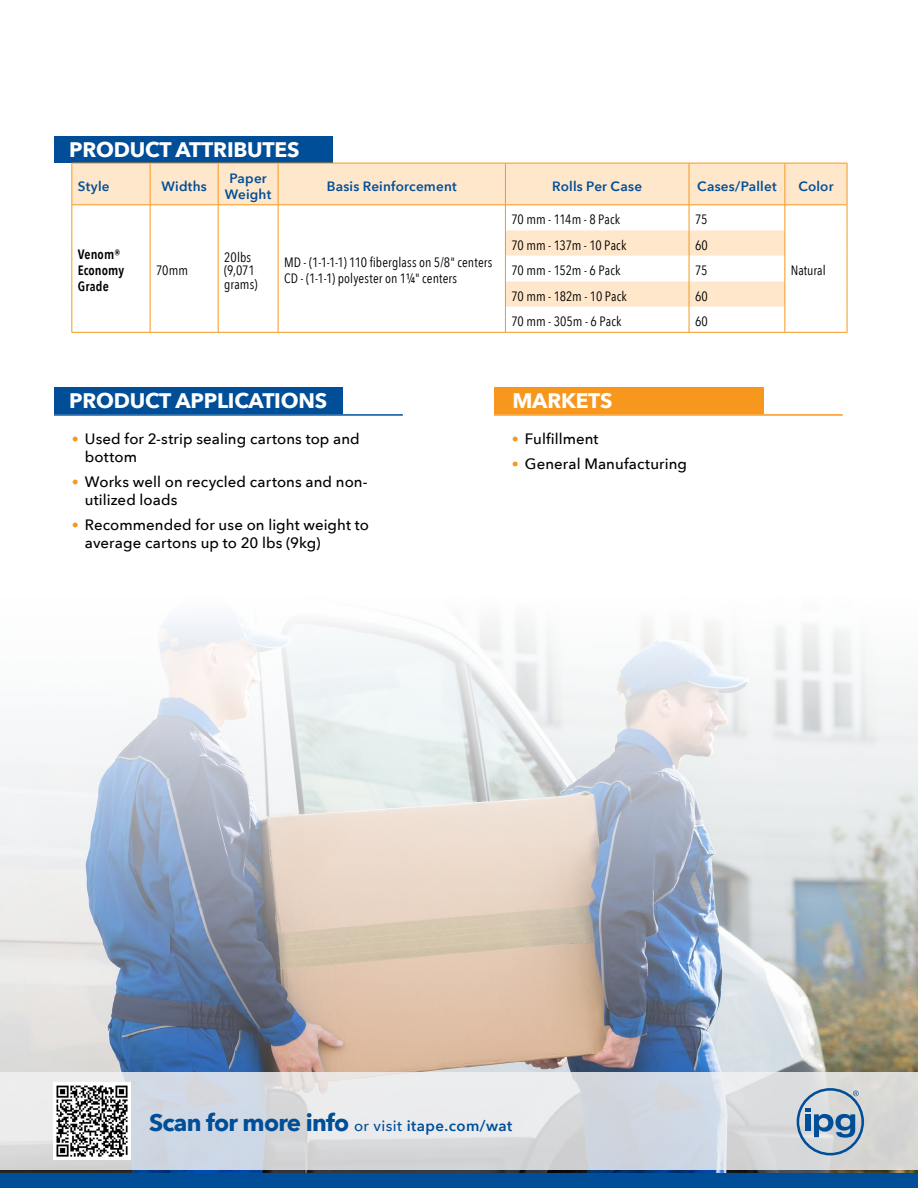
<style>
.page{position:relative;width:918px;height:1188px;background:#fff}
.page>*{position:absolute;margin:0;border:0;box-sizing:border-box;transform-origin:0 0}
.t1{font:700 24px "Avenir Next";letter-spacing:-.03em;color:#004e98}
.t2{font:700 21px "Avenir Next";letter-spacing:-.01em;color:#fff}
.t3{font:500 15px/18px "Avenir Next";letter-spacing:.005em;color:#000}
.t4{font:13.5px/13.5px "Avenir Next Condensed";letter-spacing:.005em;color:#000}
.t5{font:600 13.5px/16.2px "Avenir Next";letter-spacing:.015em;color:#004e98;text-align:center}
.t6{font:600 13.5px/16.2px "Avenir Next Condensed";letter-spacing:.01em;color:#000}
.s1{font-family:"DIN Pro";color:#f8971d}
.s2{font-weight:500;font-size:15px}
.s3{font-weight:600;font-size:15px}
</style>
<div class="page">
<img style="left:0;top:618px;width:918px;height:556px">
<svg style="left:0;top:1072px;width:918px;height:98px;background:#dadce1"></svg>
<div style="left:0;top:1174px;width:918px;height:14px;background:#004e98"></div>
<div style="left:54px;top:136px;width:279px;height:27px;background:#004e98"></div>
<div style="left:54px;top:387px;width:288px;height:27px;background:#004e98"></div>
<div style="left:494px;top:387px;width:269px;height:27px;background:#f8971d"></div>
<hr style="left:54px;top:414px;width:349px;height:2px;background:#004e98">
<hr style="left:494px;top:414px;width:349px;height:2px;background:#f8971d">
<img style="left:54px;top:1082px;width:77px;height:77px">
<div style="left:72px;top:164px;width:775px;height:41px;background:#ffe7cb"></div>
<svg style="left:72px;top:206px;width:775px;height:126px"></svg>
<hr style="left:71px;top:163px;width:1px;height:42px;background:#f8971d">
<svg style="left:71px;top:205px;width:1px;height:127px"></svg>
<hr style="left:847px;top:163px;width:1px;height:42px;background:#f8971d">
<svg style="left:847px;top:205px;width:1px;height:127px"></svg>
<hr style="left:71px;top:163px;width:79px;height:1px;background:#f8971d">
<hr style="left:150px;top:163px;width:68px;height:1px;background:#f8971d">
<hr style="left:218px;top:163px;width:60px;height:1px;background:#f8971d">
<hr style="left:278px;top:163px;width:227px;height:1px;background:#f8971d">
<hr style="left:505px;top:163px;width:184px;height:1px;background:#f8971d">
<hr style="left:689px;top:163px;width:96px;height:1px;background:#f8971d">
<hr style="left:785px;top:163px;width:62px;height:1px;background:#f8971d">
<hr style="left:71px;top:332px;width:79px;height:1px;background:#f8971d">
<hr style="left:150px;top:332px;width:68px;height:1px;background:#f8971d">
<hr style="left:218px;top:332px;width:60px;height:1px;background:#f8971d">
<hr style="left:278px;top:332px;width:227px;height:1px;background:#f8971d">
<hr style="left:505px;top:332px;width:184px;height:1px;background:#f8971d">
<hr style="left:689px;top:332px;width:96px;height:1px;background:#f8971d">
<hr style="left:785px;top:332px;width:62px;height:1px;background:#f8971d">
<hr style="left:150px;top:163px;width:1px;height:42px;background:#f8971d">
<hr style="left:218px;top:163px;width:1px;height:42px;background:#f8971d">
<hr style="left:278px;top:163px;width:1px;height:42px;background:#f8971d">
<hr style="left:505px;top:163px;width:1px;height:42px;background:#f8971d">
<hr style="left:689px;top:163px;width:1px;height:42px;background:#f8971d">
<hr style="left:785px;top:163px;width:1px;height:42px;background:#f8971d">
<hr style="left:72px;top:205px;width:78px;height:1px;background:#f8971d">
<hr style="left:150px;top:205px;width:68px;height:1px;background:#f8971d">
<hr style="left:218px;top:205px;width:60px;height:1px;background:#f8971d">
<hr style="left:278px;top:205px;width:227px;height:1px;background:#f8971d">
<svg style="left:150px;top:205px;width:1px;height:127px"></svg>
<svg style="left:218px;top:205px;width:1px;height:127px"></svg>
<svg style="left:278px;top:205px;width:1px;height:127px"></svg>
<hr style="left:505px;top:205px;width:184px;height:1px;background:#f8971d">
<hr style="left:689px;top:205px;width:96px;height:1px;background:#f8971d">
<hr style="left:785px;top:205px;width:62px;height:1px;background:#f8971d">
<svg style="left:505px;top:206px;width:1px;height:126px"></svg>
<svg style="left:689px;top:205px;width:1px;height:127px"></svg>
<svg style="left:785px;top:205px;width:1px;height:127px"></svg>
<svg style="left:797px;top:1088px;width:67px;height:67px;background:#9eb3c7"></svg>
<h2 class="t2" style="left:69px;top:131px;width:232px">PRODUCT ATTRIBUTES</h2>
<p class="t5" style="left:78px;top:178px;width:33px">Style</p>
<p class="t5" style="left:161px;top:178px;width:47px">Widths</p>
<p class="t5" style="left:225px;top:169px;width:48px">Paper<br>Weight</p>
<p class="t5" style="left:327px;top:178px;width:132px">Basis Reinforcement</p>
<p class="t5" style="left:552px;top:178px;width:91px">Rolls Per Case</p>
<p class="t5" style="left:697px;top:178px;width:81px">Cases/Pallet</p>
<p class="t5" style="left:798px;top:178px;width:37px">Color</p>
<p class="t6" style="left:78px;top:246px;width:48px">Venom®<br>Economy<br>Grade</p>
<p class="t4" style="left:156px;top:263px;width:33px">70mm</p>
<p class="t4" style="left:224px;top:250px;width:35px">20lbs (9,071 grams)</p>
<p class="t4" style="left:284px;top:254px;width:210px;line-height:16.2px">MD - (1-1-1-1) 110 fiberglass on 5/8" centers<br>CD - (1-1-1) polyester on 1¼" centers</p>
<p class="t4" style="left:511px;top:212px;width:110px">70 mm - 114m - 8 Pack</p>
<p class="t4" style="left:695px;top:212px;width:14px">75</p>
<p class="t4" style="left:511px;top:238px;width:116px">70 mm - 137m - 10 Pack</p>
<p class="t4" style="left:695px;top:238px;width:14px">60</p>
<p class="t4" style="left:511px;top:263px;width:111px">70 mm - 152m - 6 Pack</p>
<p class="t4" style="left:695px;top:263px;width:14px">75</p>
<p class="t4" style="left:511px;top:289px;width:117px">70 mm - 182m - 10 Pack</p>
<p class="t4" style="left:695px;top:289px;width:14px">60</p>
<p class="t4" style="left:511px;top:314px;width:112px">70 mm - 305m - 6 Pack</p>
<p class="t4" style="left:695px;top:314px;width:14px">60</p>
<h2 class="t2" style="left:69px;top:383px;width:260px">PRODUCT APPLICATIONS</h2>
<h2 class="t2" style="left:512px;top:383px;width:102px">MARKETS</h2>
<p class="t3" style="left:85px;top:429px;width:276px;text-indent:-14px"><span class="s1">•</span> Used for 2-strip sealing cartons top and bottom</p>
<p class="t3" style="left:85px;top:472px;width:284px;text-indent:-14px"><span class="s1">•</span> Works well on recycled cartons and non&shy;utilized loads</p>
<p class="t3" style="left:85px;top:515px;width:285px;text-indent:-14px"><span class="s1">•</span> Recommended for use on light weight to average cartons up to 20 lbs (9kg)</p>
<p class="t3" style="left:511px;top:429px;width:89px"><span class="s1">•</span> Fulfillment</p>
<p class="t3" style="left:511px;top:454px;width:177px"><span class="s1">•</span> General Manufacturing</p>
<p class="t4" style="left:791px;top:263px;width:36px">Natural</p>
<h1 class="t1" style="left:149px;top:1102px;width:365px">Scan for more info <span class="s2">or visit</span> <span class="s3">itape.com/wat</span></h1>
</div>
